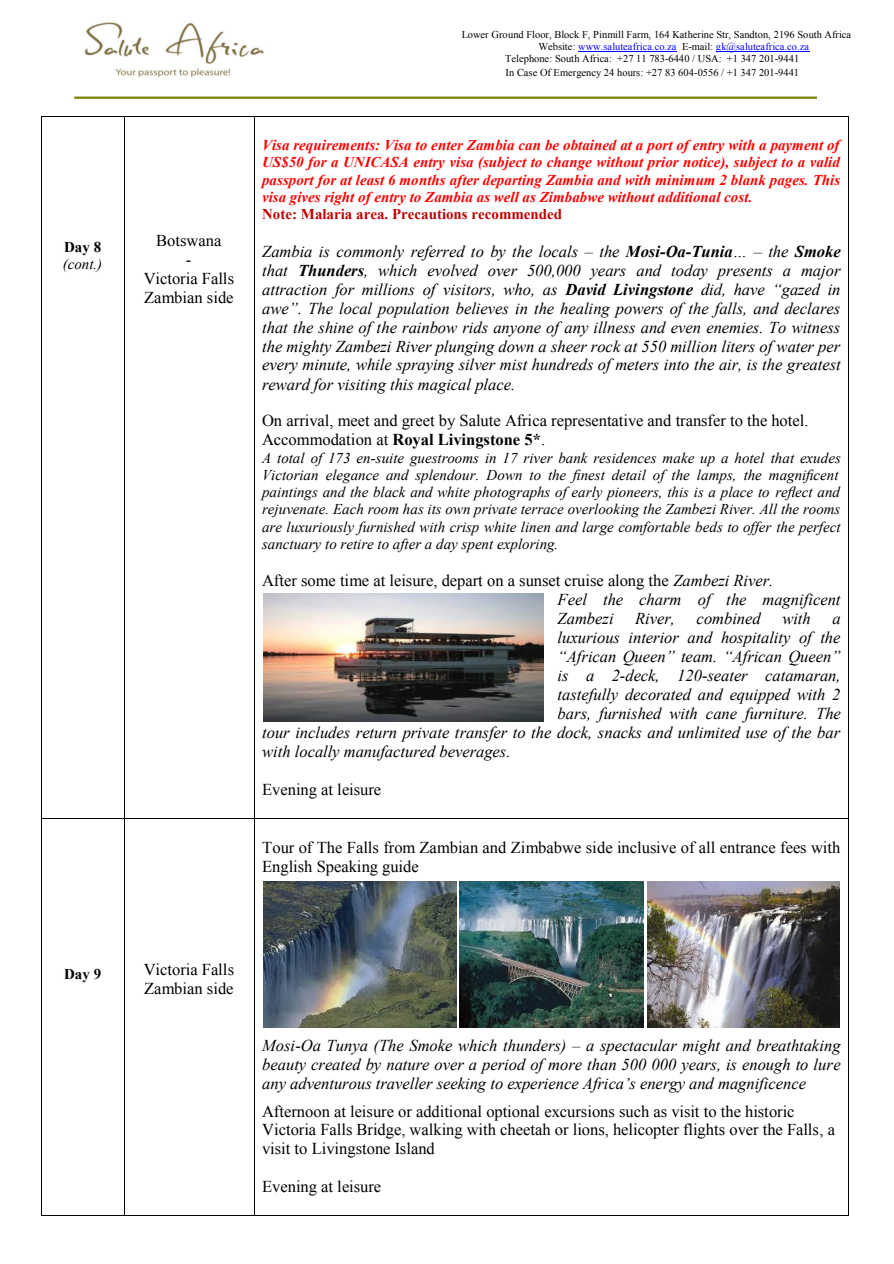
<style>
.page{position:relative;width:894px;height:1264px;background:#fff}
.page>*{position:absolute;margin:0;border:0;box-sizing:border-box;transform-origin:0 0}
.t1{font:italic 16.5px/19px "Times New Roman";color:#000;text-align:justify}
.t2{font:16.5px/19px "Times New Roman";color:#000}
.t3{font:italic 15px/17.2px "Times New Roman";color:#000}
.t4{font:italic 700 15px/17.2px "Times New Roman";color:#f00;text-align:justify}
.t5{font:700 15px "Times New Roman";color:#c00000}
.t6{font:700 15px "Times New Roman";color:#000}
.t7{font:10.5px "Times New Roman";color:#000}
.t8{font:10.5px "Times New Roman";color:#00f}
.s1{color:#000}
.s2{font-weight:700}
.s3{font-style:italic}
</style>
<div class="page">
<hr style="left:578px;top:51px;width:99px;height:1px;background:#00f">
<hr style="left:716px;top:51px;width:93px;height:1px;background:#00f">
<hr style="left:74px;top:97px;width:743px;height:2px;background:#808000">
<img style="left:84px;top:22px;width:180px;height:56px">
<img style="left:263px;top:593px;width:280px;height:129px">
<hr style="left:42px;top:116px;width:82px;height:1px;background:#000">
<hr style="left:124px;top:116px;width:130px;height:1px;background:#000">
<hr style="left:254px;top:116px;width:594px;height:1px;background:#000">
<hr style="left:41px;top:117px;width:1px;height:700px;background:#000">
<hr style="left:124px;top:117px;width:1px;height:700px;background:#000">
<hr style="left:254px;top:117px;width:1px;height:700px;background:#000">
<hr style="left:848px;top:117px;width:1px;height:700px;background:#000">
<hr style="left:42px;top:817px;width:82px;height:1px;background:#000">
<hr style="left:124px;top:817px;width:130px;height:1px;background:#000">
<hr style="left:254px;top:817px;width:594px;height:1px;background:#000">
<hr style="left:41px;top:818px;width:1px;height:396px;background:#000">
<hr style="left:42px;top:1214px;width:82px;height:1px;background:#000">
<hr style="left:124px;top:818px;width:1px;height:396px;background:#000">
<hr style="left:124px;top:1214px;width:130px;height:1px;background:#000">
<hr style="left:254px;top:818px;width:1px;height:396px;background:#000">
<hr style="left:254px;top:1214px;width:594px;height:1px;background:#000">
<hr style="left:848px;top:818px;width:1px;height:396px;background:#000">
<img style="left:460px;top:881px;width:183px;height:146px">
<img style="left:647px;top:881px;width:193px;height:146px">
<img style="left:263px;top:881px;width:194px;height:146px">
<p class="t6" style="left:64px;top:242px;width:39px">Day 8</p>
<p class="t3" style="left:63px;top:257px;width:41px">(cont.)</p>
<p class="t2" style="left:144px;top:233px;width:92px;text-align:center">Botswana<br>-<br>Victoria Falls<br>Zambian side</p>
<p class="t7" style="left:462px;top:30px;width:391px">Lower Ground Floor, Block F, Pinmill Farm, 164 Katherine Str, Sandton, 2196 South Africa</p>
<p class="t8" style="left:538px;top:42px;width:272px"><span class="s1">Website:</span> www.saluteafrica.co.za <span class="s1">E-mail:</span> gk@saluteafrica.co.za</p>
<p class="t7" style="left:505px;top:54px;width:295px">Telephone: South Africa: +27 11 783-6440 / USA: +1 347 201-9441</p>
<p class="t7" style="left:506px;top:69px;width:295px">In Case Of Emergency 24 hours: +27 83 604-0556 / +1 347 201-9441</p>
<p class="t4" style="left:262px;top:138px;width:579px">Visa requirements: Visa to enter Zambia can be obtained at a port of entry with a payment of US$50 for a UNICASA entry visa (subject to change without prior notice), subject to a valid passport for at least 6 months after departing Zambia and with minimum 2 blank pages. This visa gives right of entry to Zambia as well as Zimbabwe without additional cost.</p>
<p class="t5" style="left:262px;top:209px;width:302px">Note: Malaria area. Precautions recommended</p>
<p class="t1" style="left:262px;top:243px;width:580px">Zambia is commonly referred to by the locals – the <span class="s2">Mosi-Oa-Tunia</span>… – the <span class="s2">Smoke </span>that <span class="s2">Thunders</span>, which evolved over 500,000 years and today presents a major attraction for millions of visitors, who, as <span class="s2">David Livingstone</span> did, have “gazed in awe”. The local population believes in the healing powers of the falls, and declares that the shine of the rainbow rids anyone of any illness and even enemies. To witness the mighty Zambezi River plunging down a sheer rock at 550 million liters of water per every minute, while spraying silver mist hundreds of meters into the air, is the greatest reward for visiting this magical place.</p>
<p class="t2" style="left:262px;top:412px;width:548px">On arrival, meet and greet by Salute Africa representative and transfer to the hotel.<br>Accommodation at <span class="s2">Royal Livingstone 5*</span>.</p>
<p class="t3" style="left:262px;top:450px;width:580px">A total of 173 en-suite guestrooms in 17 river bank residences make up a hotel that exudes Victorian elegance and splendour. Down to the finest detail of the lamps, the magnificent paintings and the black and white photographs of early pioneers, this is a place to reflect and rejuvenate. Each room has its own private terrace overlooking the Zambezi River. All the rooms are luxuriously furnished with crisp white linen and large comfortable beds to offer the perfect sanctuary to retire to after a day spent exploring.</p>
<p class="t2" style="left:558px;top:573px;width:284px;text-indent:-295px">After some time at leisure, depart on a sunset cruise along the <span class="s3">Zambezi River.<br>Feel the charm of the magnificent<br>Zambezi</span></p>
<p class="t1" style="left:635px;top:610px;width:41px">River,</p>
<p class="t1" style="left:697px;top:610px;width:66px">combined</p>
<p class="t1" style="left:782px;top:610px;width:30px">with</p>
<p class="t1" style="left:832px;top:610px;width:10px">a</p>
<p class="t1" style="left:558px;top:629px;width:284px">luxurious interior and hospitality of the</p>
<p class="t1" style="left:558px;top:648px;width:284px">“African Queen” team. “African Queen”</p>
<p class="t1" style="left:558px;top:667px;width:284px">is a 2-deck, 120-seater catamaran,</p>
<p class="t1" style="left:558px;top:686px;width:284px">tastefully decorated and equipped with 2</p>
<p class="t1" style="left:558px;top:705px;width:285px">bars, furnished with cane furniture. The</p>
<p class="t1" style="left:262px;top:724px;width:579px">tour includes return private transfer to the dock, snacks and unlimited use of the bar</p>
<p class="t1" style="left:262px;top:743px;width:250px">with locally manufactured beverages.</p>
<p class="t2" style="left:262px;top:781px;width:121px">Evening at leisure</p>
<p class="t2" style="left:262px;top:839px;width:580px">Tour of The Falls from Zambian and Zimbabwe side inclusive of all entrance fees with<br>English Speaking guide</p>
<p class="t6" style="left:64px;top:969px;width:39px">Day 9</p>
<p class="t2" style="left:144px;top:961px;width:92px">Victoria Falls<br>Zambian side</p>
<p class="t1" style="left:262px;top:1037px;width:580px">Mosi-Oa Tunya (The Smoke which thunders) – a spectacular might and breathtaking beauty created by nature over a period of more than 500 000 years, is enough to lure any adventurous traveller seeking to experience Africa’s energy and magnificence</p>
<p class="t2" style="left:262px;top:1103px;width:574px">Afternoon at leisure or additional optional excursions such as visit to the historic<br>Victoria Falls Bridge, walking with cheetah or lions, helicopter flights over the Falls, a visit to Livingstone Island</p>
<p class="t2" style="left:262px;top:1178px;width:121px">Evening at leisure</p>
</div>
